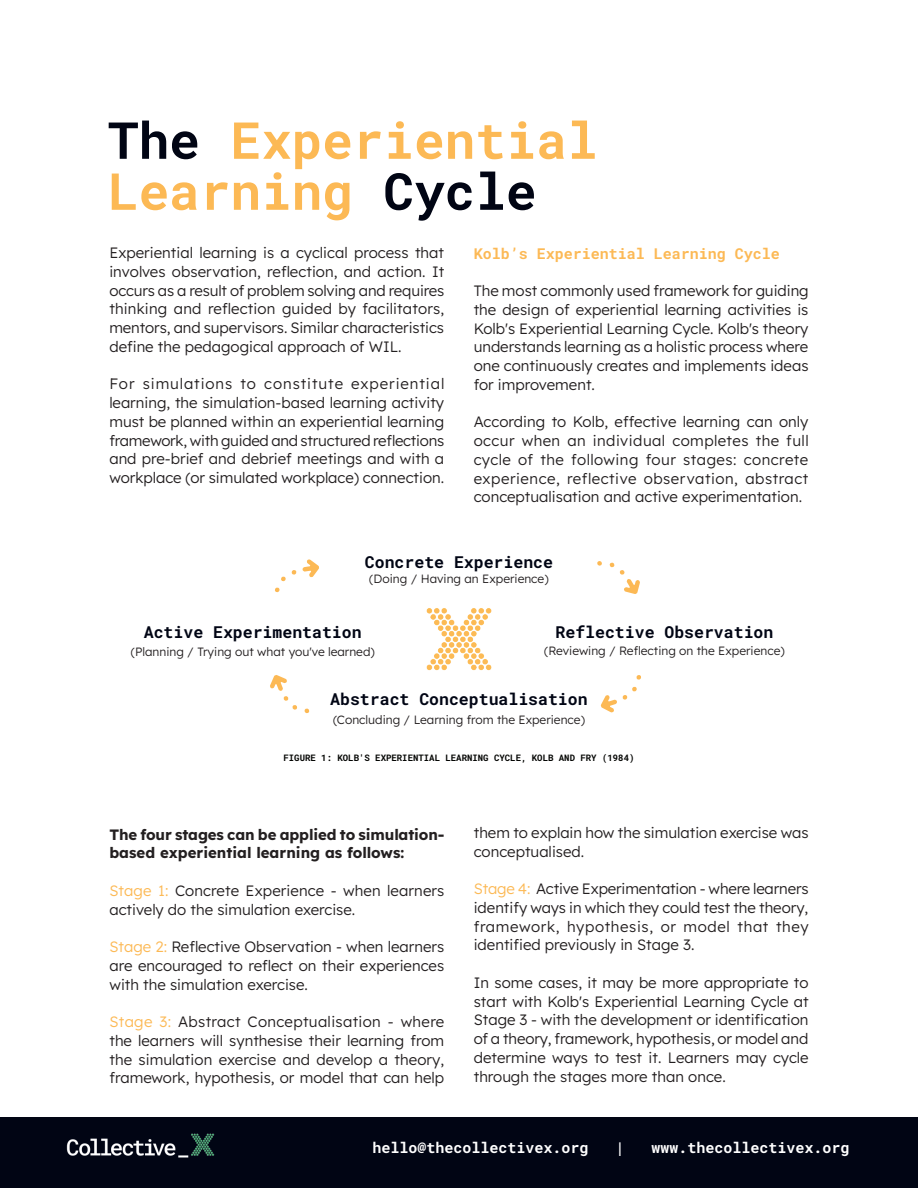
<style>
.page{position:relative;width:918px;height:1188px;background:#fff}
.page>*{position:absolute;margin:0;border:0;box-sizing:border-box;transform-origin:0 0}
.t1{font:700 51px/51px "Roboto Mono";color:#fcb955}
.t2{font:700 16.5px "Roboto Mono";color:#010514}
.t3{font:15px/18.8px "Lexend";color:#231f20;text-align:justify}
.t4{font:700 15px "Roboto Mono";color:#fff}
.t5{font:700 15px "Roboto Mono";color:#fcb955}
.t6{font:12px "Lexend";color:#231f20}
.t7{font:700 9px "Roboto Mono";color:#040503}
.s1{color:#010514}
.s2{color:#fcb955}
</style>
<div class="page">
<div style="left:0;top:1118px;width:918px;height:70px;background:#010514"></div>
<img style="left:45px;top:1117px;width:191px;height:41px">
<img style="left:426px;top:608px;width:66px;height:63px">
<svg style="left:597px;top:561px;width:5px;height:5px"></svg>
<svg style="left:609px;top:562px;width:31px;height:32px"></svg>
<svg style="left:636px;top:675px;width:5px;height:5px"></svg>
<svg style="left:601px;top:687px;width:36px;height:26px"></svg>
<svg style="left:304px;top:708px;width:5px;height:5px"></svg>
<svg style="left:270px;top:675px;width:27px;height:35px"></svg>
<svg style="left:275px;top:559px;width:44px;height:33px"></svg>
<h1 class="t1" style="left:108px;top:113px;width:491px"><span class="s1">The</span> Experiential<br>Learning <span class="s1">Cycle</span></h1>
<p class="t3" style="left:109px;top:242px;width:336px">Experiential learning is a cyclical process that involves observation, reflection, and action. It occurs as a result of problem solving and requires thinking and reflection guided by facilitators, mentors, and supervisors. Similar characteristics define the pedagogical approach of WIL.</p>
<p class="t3" style="left:109px;top:374px;width:337px">For simulations to constitute experiential learning, the simulation-based learning activity must be planned within an experiential learning framework, with guided and structured reflections and pre-brief and debrief meetings and with a workplace (or simulated workplace) connection.</p>
<p class="t5" style="left:474px;top:243px;width:308px">Kolb’s Experiential Learning Cycle</p>
<p class="t3" style="left:474px;top:281px;width:337px">The most commonly used framework for guiding the design of experiential learning activities is Kolb's Experiential Learning Cycle. Kolb's theory understands learning as a holistic process where one continuously creates and implements ideas for improvement.</p>
<p class="t3" style="left:474px;top:412px;width:337px">According to Kolb, effective learning can only occur when an individual completes the full cycle of the following four stages: concrete experience, reflective observation, abstract conceptualisation and active experimentation.</p>
<p class="t2" style="left:365px;top:550px;width:190px">Concrete Experience</p>
<p class="t6" style="left:369px;top:570px;width:181px">(Doing / Having an Experience)</p>
<p class="t2" style="left:144px;top:621px;width:219px">Active Experimentation</p>
<p class="t2" style="left:556px;top:621px;width:219px">Reflective Observation</p>
<p class="t6" style="left:131px;top:643px;width:246px">(Planning / Trying out what you've learned)</p>
<p class="t6" style="left:544px;top:642px;width:242px">(Reviewing / Reflecting on the Experience)</p>
<p class="t2" style="left:330px;top:688px;width:259px">Abstract Conceptualisation</p>
<p class="t6" style="left:333px;top:711px;width:253px">(Concluding / Learning from the Experience)</p>
<p class="t7" style="left:283px;top:752px;width:352px">FIGURE 1: KOLB'S EXPERIENTIAL LEARNING CYCLE, KOLB AND FRY (1984)</p>
<p class="t3" style="left:109px;top:824px;width:337px">The four stages can be applied to simulation&shy;based experiential learning as follows:</p>
<p class="t3" style="left:109px;top:880px;width:337px"><span class="s2">Stage 1:</span> Concrete Experience - when learners actively do the simulation exercise.</p>
<p class="t3" style="left:109px;top:937px;width:336px"><span class="s2">Stage 2:</span> Reflective Observation - when learners are encouraged to reflect on their experiences with the simulation exercise.</p>
<p class="t3" style="left:109px;top:1012px;width:336px"><span class="s2">Stage 3:</span> Abstract Conceptualisation - where the learners will synthesise their learning from the simulation exercise and develop a theory, framework, hypothesis, or model that can help</p>
<p class="t3" style="left:474px;top:822px;width:336px">them to explain how the simulation exercise was conceptualised.</p>
<p class="t3" style="left:474px;top:879px;width:336px"><span class="s2">Stage 4:</span> Active Experimentation - where learners identify ways in which they could test the theory, framework, hypothesis, or model that they identified previously in Stage 3.</p>
<p class="t3" style="left:474px;top:972px;width:336px">In some cases, it may be more appropriate to start with Kolb's Experiential Learning Cycle at Stage 3 - with the development or identification of a theory, framework, hypothesis, or model and determine ways to test it. Learners may cycle through the stages more than once.</p>
<p class="t4" style="left:372px;top:1137px;width:218px">hello@thecollectivex.org</p>
<p class="t4" style="left:615px;top:1137px;width:10px">|</p>
<p class="t4" style="left:651px;top:1137px;width:200px">www.thecollectivex.org</p>
</div>
